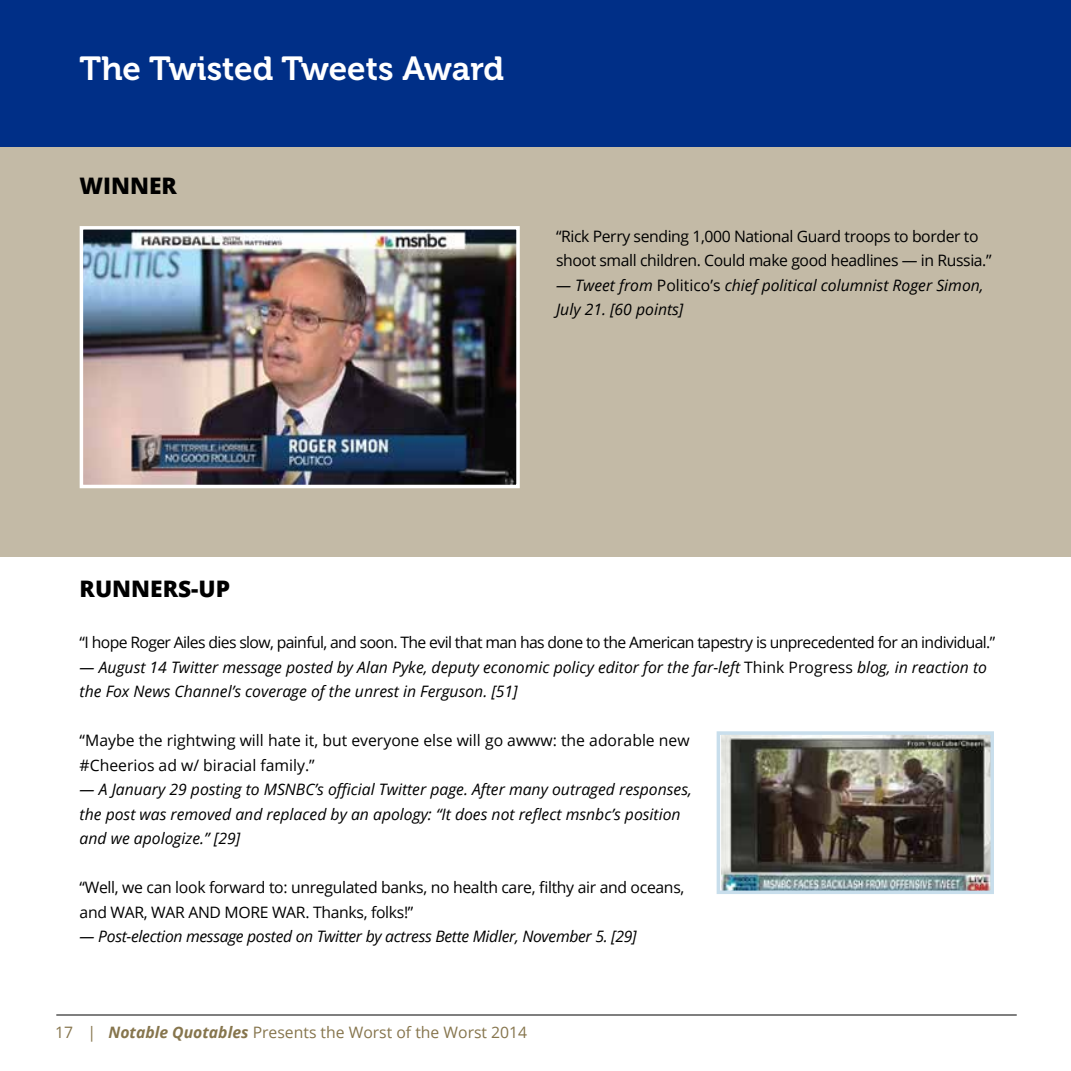
<style>
.page{position:relative;width:1071px;height:1071px;background:#fff}
.page>*{position:absolute;margin:0;border:0;box-sizing:border-box;transform-origin:0 0}
.t1{font:33.25px "Museo 700";color:#fff}
.t2{font:800 22.75px "Open Sans";color:#000}
.t3{font:italic 15.75px/24.5px "Open Sans";color:#000}
.t4{font:15.75px/24.5px "Open Sans";letter-spacing:-.025em;color:#000}
.t5{font:15.75px/24.5px "Open Sans";color:#000}
.t6{font:italic 15.75px "Open Sans";letter-spacing:-.02em;color:#000}
.t7{font:15.75px "Open Sans";color:#86754d}
.s1{font-style:normal}
.s2{font-weight:700;font-style:italic}
</style>
<div class="page">
<hr style="left:56px;top:1015px;width:961px;height:1px;background:#000">
<div style="left:0;top:147px;width:1071px;height:410px;background:#c3baa6"></div>
<div style="left:0;top:0;width:1071px;height:147px;background:#002f87"></div>
<img style="left:85px;top:231px;width:430px;height:252px">
<div style="left:80px;top:226px;width:440px;height:262px;border:4px solid #fff"></div>
<img style="left:722px;top:736px;width:267px;height:153px">
<div style="left:717px;top:731px;width:277px;height:163px;border:4px solid #c8deec"></div>
<h1 class="t1" style="left:80px;top:50px;width:426px">The Twisted Tweets Award</h1>
<h2 class="t2" style="left:80px;top:169px;width:99px">WINNER</h2>
<h2 class="t2" style="left:80px;top:571px;width:152px">RUNNERS-UP</h2>
<p class="t4" style="left:556px;top:224px;width:437px">“Rick Perry sending 1,000 National Guard troops to border to shoot small children. Could make good headlines — in Russia.”</p>
<p class="t3" style="left:556px;top:273px;width:429px">— Tweet from <span class="s1">Politico’s</span> chief political columnist Roger Simon,<br>July 21. [60 points]</p>
<p class="t4" style="left:80px;top:630px;width:917px">“I hope Roger Ailes dies slow, painful, and soon. The evil that man has done to the American tapestry is unprecedented for an individual.”</p>
<p class="t3" style="left:80px;top:654px;width:909px">— August 14 Twitter message posted by Alan Pyke, deputy economic policy editor for the far-left <span class="s1">Think Progress</span> blog, in reaction to the Fox News Channel’s coverage of the unrest in Ferguson. [51]</p>
<p class="t5" style="left:80px;top:728px;width:612px">“Maybe the rightwing will hate it, but everyone else will go awww: the adorable new #Cheerios ad w/ biracial family.”</p>
<p class="t3" style="left:80px;top:777px;width:614px">— A January 29 posting to MSNBC’s official Twitter page. After many outraged responses, the post was removed and replaced by an apology: “It does not reflect msnbc’s position and we apologize.” [29]</p>
<p class="t4" style="left:80px;top:875px;width:606px">“Well, we can look forward to: unregulated banks, no health care, filthy air and oceans, and WAR, WAR AND MORE WAR. Thanks, folks!”</p>
<p class="t6" style="left:80px;top:926px;width:558px">— Post-election message posted on Twitter by actress Bette Midler, November 5. [29]</p>
<p class="t7" style="left:55px;top:1021px;width:474px">17 | <span class="s2">Notable Quotables</span> Presents the Worst of the Worst 2014</p>
</div>
